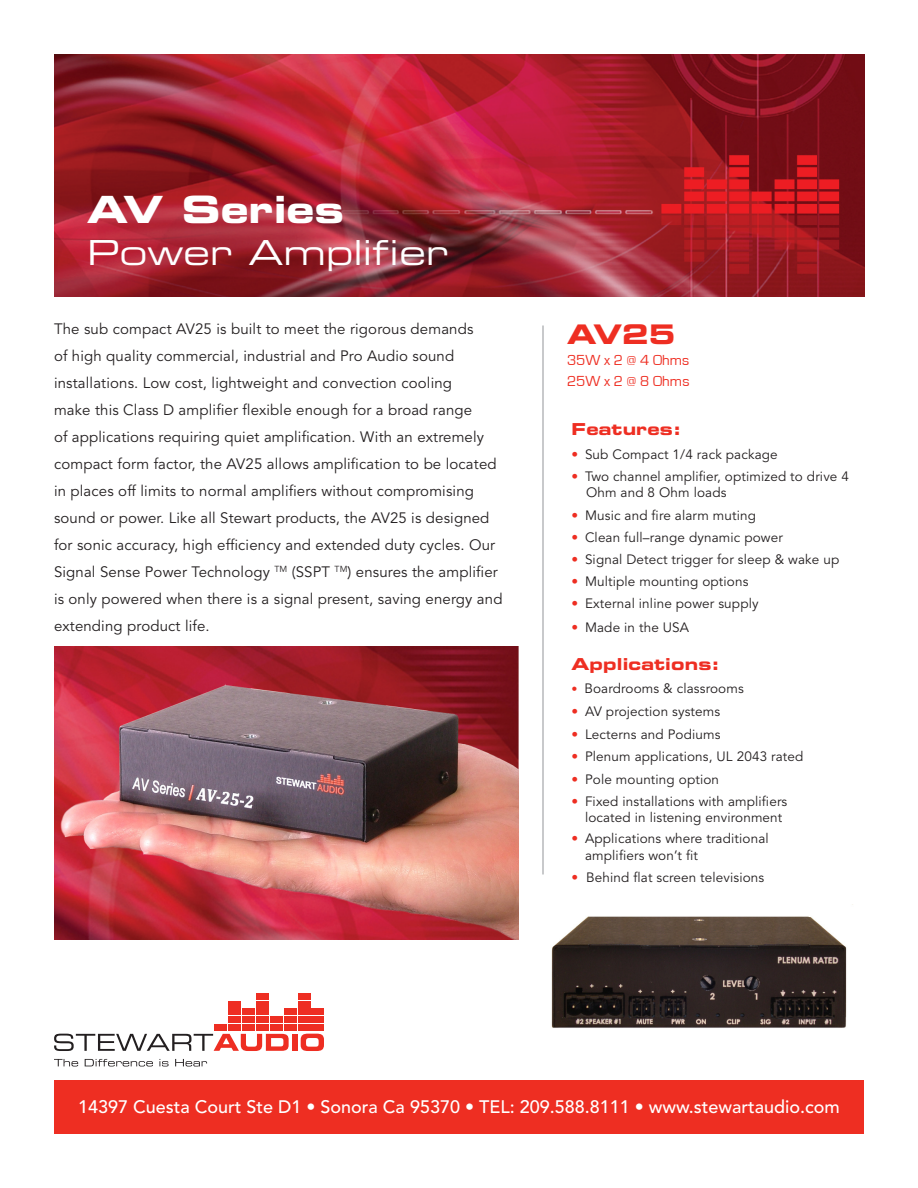
<style>
.page{position:relative;width:918px;height:1188px;background:#fff}
.page>*{position:absolute;margin:0;border:0;box-sizing:border-box;transform-origin:0 0}
.t1{font:37.5px "Eurostile LT Std Bold Ex 2";color:#fff}
.t2{font:34.5px "Eurostile LT Std Ex 2";color:#fff}
.t3{font:27px "Eurostile LT Std Bold Ex 2";color:#ee2e22}
.t4{font:500 18px "Avenir LT Std";color:#fff}
.t5{font:16.5px "Eurostile LT Std Bold Ex 2";letter-spacing:.01em;color:#ee2e22}
.t6{font:15px/27px "Avenir LT Std";letter-spacing:.01em;color:#231f20}
.t7{font:15px "Eurostile";color:#ee2e22}
.t8{font:13.5px/16.2px "Avenir LT Std";letter-spacing:.01em;color:#231f20}
.s1{color:#ee2e22}
.s2{font-size:12px;color:#ee2e22}
</style>
<div class="page">
<img style="left:54px;top:54px;width:810px;height:243px">
<div style="left:54px;top:1080px;width:810px;height:54px;background:#ee2e22"></div>
<hr style="left:543px;top:326px;width:1px;height:548px;background:#939598">
<svg style="left:54px;top:1034px;width:235px;height:17px"></svg>
<div style="left:292px;top:1034px;width:5px;height:17px;background:#ee2e22"></div>
<svg style="left:301px;top:1034px;width:23px;height:17px"></svg>
<svg style="left:54px;top:1059px;width:24px;height:8px"></svg>
<svg style="left:85px;top:1059px;width:68px;height:8px"></svg>
<svg style="left:159px;top:1059px;width:10px;height:7px"></svg>
<svg style="left:175px;top:1059px;width:32px;height:8px"></svg>
<div style="left:215px;top:1025px;width:12px;height:6px;background:#ee2e22"></div>
<div style="left:229px;top:1025px;width:12px;height:6px;background:#ee2e22"></div>
<div style="left:243px;top:1025px;width:12px;height:6px;background:#ee2e22"></div>
<div style="left:256px;top:1025px;width:13px;height:6px;background:#ee2e22"></div>
<div style="left:270px;top:1025px;width:12px;height:6px;background:#ee2e22"></div>
<div style="left:284px;top:1025px;width:12px;height:6px;background:#ee2e22"></div>
<div style="left:298px;top:1025px;width:12px;height:6px;background:#ee2e22"></div>
<div style="left:312px;top:1025px;width:12px;height:6px;background:#ee2e22"></div>
<div style="left:229px;top:1017px;width:12px;height:6px;background:#ee2e22"></div>
<div style="left:243px;top:1017px;width:12px;height:6px;background:#ee2e22"></div>
<div style="left:256px;top:1017px;width:13px;height:6px;background:#ee2e22"></div>
<div style="left:270px;top:1017px;width:12px;height:6px;background:#ee2e22"></div>
<div style="left:284px;top:1017px;width:12px;height:6px;background:#ee2e22"></div>
<div style="left:298px;top:1017px;width:12px;height:6px;background:#ee2e22"></div>
<div style="left:312px;top:1017px;width:12px;height:6px;background:#ee2e22"></div>
<div style="left:229px;top:1009px;width:12px;height:6px;background:#ee2e22"></div>
<div style="left:243px;top:1009px;width:12px;height:6px;background:#ee2e22"></div>
<div style="left:256px;top:1009px;width:13px;height:6px;background:#ee2e22"></div>
<div style="left:284px;top:1009px;width:12px;height:6px;background:#ee2e22"></div>
<div style="left:298px;top:1009px;width:12px;height:6px;background:#ee2e22"></div>
<div style="left:312px;top:1009px;width:12px;height:6px;background:#ee2e22"></div>
<div style="left:229px;top:1001px;width:12px;height:6px;background:#ee2e22"></div>
<div style="left:256px;top:1001px;width:13px;height:6px;background:#ee2e22"></div>
<div style="left:298px;top:1001px;width:12px;height:6px;background:#ee2e22"></div>
<div style="left:256px;top:993px;width:13px;height:6px;background:#ee2e22"></div>
<div style="left:298px;top:993px;width:12px;height:6px;background:#ee2e22"></div>
<img style="left:54px;top:647px;width:465px;height:293px">
<img style="left:551px;top:916px;width:296px;height:112px">
<p class="t1" style="left:87px;top:183px;width:259px">AV Series</p>
<p class="t2" style="left:87px;top:229px;width:363px">Power Amplifier</p>
<p class="t6" style="left:54px;top:316px;width:450px">The sub compact AV25 is built to meet the rigorous demands<br>of high quality commercial, industrial and Pro Audio sound installations. Low cost, lightweight and convection cooling<br>make this Class D amplifier flexible enough for a broad range<br>of applications requiring quiet amplification. With an extremely compact form factor, the AV25 allows amplification to be located in places off limits to normal amplifiers without compromising sound or power. Like all Stewart products, the AV25 is designed for sonic accuracy, high efficiency and extended duty cycles. Our Signal Sense Power Technology <sup>TM</sup> (SSPT <sup>TM</sup>) ensures the amplifier is only powered when there is a signal present, saving energy and extending product life.</p>
<p class="t3" style="left:567px;top:316px;width:110px">AV25</p>
<p class="t7" style="left:567px;top:352px;width:124px">35W x 2 @ 4 Ohms</p>
<p class="t7" style="left:567px;top:373px;width:124px">25W x 2 @ 8 Ohms</p>
<p class="t5" style="left:572px;top:418px;width:111px">Features:</p>
<p class="t8" style="left:572px;top:447px;width:208px"><span class="s1">•</span> Sub Compact 1/4 rack package</p>
<p class="t8" style="left:572px;top:469px;width:279px"><span class="s1">•</span> Two channel amplifier, optimized to drive 4</p>
<p class="t8" style="left:586px;top:485px;width:142px">Ohm and 8 Ohm loads</p>
<p class="t8" style="left:572px;top:507px;width:186px"><span class="s1">•</span> Music and fire alarm muting</p>
<p class="t8" style="left:572px;top:530px;width:213px"><span class="s1">•</span> Clean full–range dynamic power</p>
<p class="t8" style="left:572px;top:552px;width:269px"><span class="s1">•</span> Signal Detect trigger for sleep &amp; wake up</p>
<p class="t8" style="left:572px;top:574px;width:178px"><span class="s1">•</span> Multiple mounting options</p>
<p class="t8" style="left:572px;top:596px;width:189px"><span class="s1">•</span> External inline power supply</p>
<p class="t8" style="left:572px;top:620px;width:119px"><span class="s1">•</span> Made in the USA</p>
<p class="t5" style="left:572px;top:653px;width:150px">Applications:</p>
<p class="t8" style="left:572px;top:681px;width:174px"><span class="s2">•</span> Boardrooms &amp; classrooms</p>
<p class="t8" style="left:572px;top:704px;width:150px"><span class="s1">•</span> AV projection systems</p>
<p class="t8" style="left:572px;top:727px;width:151px"><span class="s1">•</span> Lecterns and Podiums</p>
<p class="t8" style="left:572px;top:749px;width:233px"><span class="s1">•</span> Plenum applications, UL 2043 rated</p>
<p class="t8" style="left:572px;top:771px;width:149px"><span class="s1">•</span> Pole mounting option</p>
<p class="t8" style="left:585px;top:793px;width:204px;text-indent:-14px"><span class="s1">•</span> Fixed installations with amplifiers located in listening environment</p>
<p class="t8" style="left:585px;top:831px;width:185px;text-indent:-14px"><span class="s1">•</span> Applications where traditional amplifiers won’t fit</p>
<p class="t8" style="left:572px;top:870px;width:194px"><span class="s1">•</span> Behind flat screen televisions</p>
<p class="t4" style="left:78px;top:1096px;width:763px">14397 Cuesta Court Ste D1 • Sonora Ca 95370 • TEL: 209.588.8111 • www.stewartaudio.com</p>
</div>
